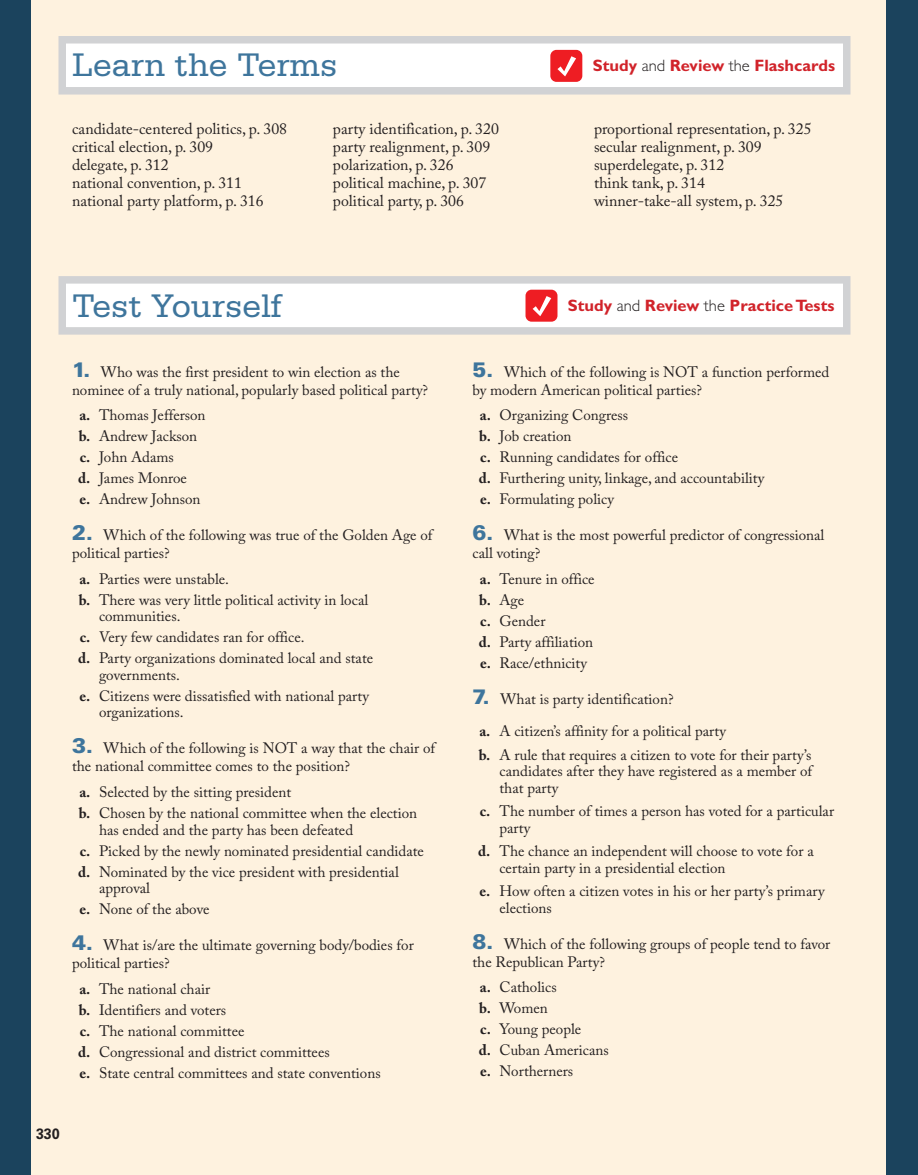
<style>
.page{position:relative;width:918px;height:1175px;background:#fff}
.page>*{position:absolute;margin:0;border:0;box-sizing:border-box;transform-origin:0 0}
.t1{font:34.5px "Serifa Std";letter-spacing:-.005em;color:#3e759c}
.t2{font:700 16.5px "Gill Sans Std";color:#d1232a}
.t3{font:15.75px/18px "Adobe Caslon Pro";color:#231f20}
.t4{font:15px/21px "Adobe Caslon Pro";color:#231f20}
.t5{font:700 15px "Univers LT Std";color:#231f20;scale:.95 1}
.s1{font-weight:300;color:#231f20}
.s2{font-family:"Univers LT Std";font-weight:900;font-size:21px;color:#3e759c}
.s3{font-weight:700}
</style>
<div class="page">
<div style="left:0;top:0;width:918px;height:1174px;background:#fef2df"></div>
<div style="left:886px;top:0;width:32px;height:1174px;background:#1b435d"></div>
<div style="left:0;top:0;width:32px;height:1174px;background:#1b435d"></div>
<div style="left:58px;top:276px;width:792px;height:58px;background:#fff;border:8px solid #d1d2d4"></div>
<div style="left:58px;top:36px;width:792px;height:58px;background:#fff;border:8px solid #d1d2d4"></div>
<div style="left:550px;top:50px;width:32px;height:32px;background:#ee1d23;border-radius:6px"></div>
<svg style="left:557px;top:56px;width:19px;height:20px"></svg>
<div style="left:526px;top:290px;width:31px;height:32px;background:#ee1d23;border-radius:6px"></div>
<svg style="left:533px;top:296px;width:18px;height:20px"></svg>
<h1 class="t1" style="left:72px;top:46px;width:267px">Learn the Terms</h1>
<p class="t2" style="left:593px;top:56px;width:244px">Study <span class="s1">and</span> Review <span class="s1">the</span> Flashcards</p>
<p class="t3" style="left:72px;top:119px;width:217px">candidate-centered politics, p. 308 critical election, p. 309<br>delegate, p. 312<br>national convention, p. 311 national party platform, p. 316</p>
<p class="t3" style="left:333px;top:119px;width:167px">party identification, p. 320 party realignment, p. 309 polarization, p. 326 political machine, p. 307 political party, p. 306</p>
<p class="t3" style="left:594px;top:119px;width:219px">proportional representation, p. 325 secular realignment, p. 309 superdelegate, p. 312<br>think tank, p. 314<br>winner-take-all system, p. 325</p>
<h1 class="t1" style="left:72px;top:286px;width:212px">Test Yourself</h1>
<p class="t2" style="left:568px;top:296px;width:268px">Study <span class="s1">and</span> Review <span class="s1">the</span> Practice Tests</p>
<p class="t4" style="left:72px;top:362px;width:358px;line-height:18px"><span class="s2">1.</span> Who was the first president to win election as the nominee of a truly national, popularly based political party?</p>
<p class="t4" style="left:78px;top:404px;width:129px"><span class="s3">a.</span> Thomas Jefferson <span class="s3">b.</span> Andrew Jackson <span class="s3">c.</span> John Adams<br><span class="s3">d.</span> James Monroe<br><span class="s3">e.</span> Andrew Johnson</p>
<p class="t4" style="left:72px;top:526px;width:362px;line-height:18px"><span class="s2">2.</span> Which of the following was true of the Golden Age of political parties?</p>
<p class="t4" style="left:79px;top:568px;width:291px"><span class="s3">a.</span> Parties were unstable.<br><span class="s3">b.</span> There was very little political activity in local</p>
<p class="t4" style="left:78px;top:605px;width:297px;text-indent:21px">communities.<br><span class="s3">c.</span> Very few candidates ran for office.<br><span class="s3">d.</span> Party organizations dominated local and state</p>
<p class="t4" style="left:80px;top:664px;width:291px;text-indent:19px">governments.<br><span class="s3">e.</span> Citizens were dissatisfied with national party</p>
<p class="t4" style="left:99px;top:701px;width:86px">organizations.</p>
<p class="t4" style="left:72px;top:739px;width:365px;line-height:18px"><span class="s2">3.</span> Which of the following is NOT a way that the chair of the national committee comes to the position?</p>
<p class="t4" style="left:79px;top:781px;width:340px"><span class="s3">a.</span> Selected by the sitting president<br><span class="s3">b.</span> Chosen by the national committee when the election</p>
<p class="t4" style="left:78px;top:818px;width:347px;text-indent:21px">has ended and the party has been defeated<br><span class="s3">c.</span> Picked by the newly nominated presidential candidate <span class="s3">d.</span> Nominated by the vice president with presidential</p>
<p class="t4" style="left:80px;top:877px;width:132px;text-indent:19px">approval<br><span class="s3">e.</span> None of the above</p>
<p class="t4" style="left:72px;top:935px;width:343px;line-height:18px"><span class="s2">4.</span> What is/are the ultimate governing body/bodies for political parties?</p>
<p class="t4" style="left:78px;top:977px;width:304px"><span class="s3">a.</span> The national chair<br><span class="s3">b.</span> Identifiers and voters<br><span class="s3">c.</span> The national committee<br><span class="s3">d.</span> Congressional and district committees<br><span class="s3">e.</span> State central committees and state conventions</p>
<p class="t4" style="left:472px;top:362px;width:358px;line-height:18px"><span class="s2">5.</span> Which of the following is NOT a function performed by modern American political parties?</p>
<p class="t4" style="left:479px;top:404px;width:287px"><span class="s3">a.</span> Organizing Congress<br><span class="s3">b.</span> Job creation<br><span class="s3">c.</span> Running candidates for office<br><span class="s3">d.</span> Furthering unity, linkage, and accountability <span class="s3">e.</span> Formulating policy</p>
<p class="t4" style="left:472px;top:526px;width:353px;line-height:18px"><span class="s2">6.</span> What is the most powerful predictor of congressional call voting?</p>
<p class="t4" style="left:479px;top:568px;width:118px"><span class="s3">a.</span> Tenure in office <span class="s3">b.</span> Age<br><span class="s3">c.</span> Gender<br><span class="s3">d.</span> Party affiliation <span class="s3">e.</span> Race/ethnicity</p>
<p class="t4" style="left:479px;top:682px;width:248px;line-height:32.4px;text-indent:-7px"><span class="s2">7.</span> What is party identification?<br><span class="s3">a.</span> A citizen’s affinity for a political party</p>
<p class="t4" style="left:500px;top:746px;width:314px;line-height:16.5px;text-align:justify;text-indent:-21px"><span class="s3">b.</span> A rule that requires a citizen to vote for their party’s candidates after they have registered as a member of that party</p>
<p class="t4" style="left:500px;top:802px;width:336px;line-height:16.5px;text-indent:-20px"><span class="s3">c.</span> The number of times a person has voted for a particular party</p>
<p class="t4" style="left:500px;top:842px;width:316px;line-height:16.5px;text-indent:-21px"><span class="s3">d.</span> The chance an independent will choose to vote for a certain party in a presidential election</p>
<p class="t4" style="left:500px;top:882px;width:327px;line-height:16.5px;text-indent:-20px"><span class="s3">e.</span> How often a citizen votes in his or her party’s primary elections</p>
<p class="t4" style="left:472px;top:934px;width:359px;line-height:18px"><span class="s2">8.</span> Which of the following groups of people tend to favor the Republican Party?</p>
<p class="t4" style="left:479px;top:976px;width:132px"><span class="s3">a.</span> Catholics<br><span class="s3">b.</span> Women<br><span class="s3">c.</span> Young people<br><span class="s3">d.</span> Cuban Americans <span class="s3">e.</span> Northerners</p>
<p class="t5" style="left:36px;top:1124px;width:27px">330</p>
</div>
